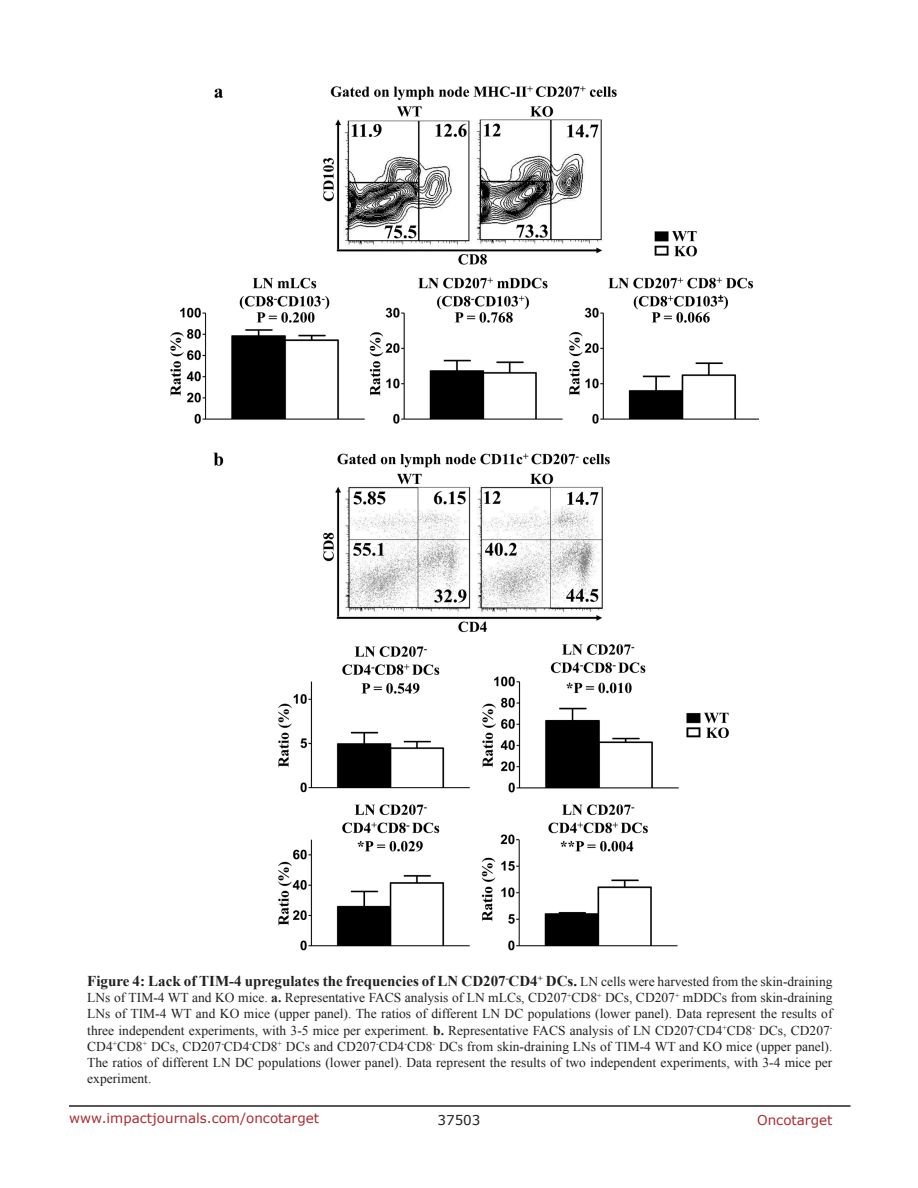
<style>
.page{position:relative;width:918px;height:1188px;background:#fff}
.page>*{position:absolute;margin:0;border:0;box-sizing:border-box;transform-origin:0 0}
.t1{font:700 15px "Times New Roman";color:#221f22}
.t2{font:13.5px/16.2px "Times New Roman";color:#221f22;text-align:justify}
.t3{font:13.5px "Verdana";color:#ac2b31}
.t4{font:13.5px "Verdana";color:#221f22}
.s1{font-weight:400;font-size:13.5px}
.s2{font-weight:700}
</style>
<div class="page">
<hr style="left:69px;top:1105px;width:781px;height:2px;background:#231f20">
<img style="left:170px;top:86px;width:588px;height:865px">
<p class="t1" style="left:87px;top:971px;width:747px">Figure 4: Lack of TIM-4 upregulates the frequencies of LN CD207<sup>-</sup>CD4<sup>+</sup> DC s. <span class="s1">LN cells were harvested from the skin-draining</span></p>
<p class="t2" style="left:87px;top:989px;width:747px">LNs of TIM-4 WT and KO mice. <span class="s2">a.</span> Representative FACS analysis of LN mLCs, CD207<sup>+</sup>CD8<sup>+</sup> DCs, CD207<sup>+</sup> mDDCs from skin-draining LNs of TIM-4 WT and KO mice (upper panel). The ratios of different LN DC populations (lower panel). Data represent the results of three independent experiments, with 3-5 mice per experiment. <span class="s2">b.</span> Representative FACS analysis of LN CD207<sup>-</sup>CD4<sup>+</sup>CD8<sup>-</sup> DCs, CD207<sup>- </sup>CD4<sup>+</sup>CD8<sup>+</sup> DCs, CD207<sup>-</sup>CD4<sup>-</sup>CD8<sup>+</sup> DCs and CD207<sup>-</sup>CD4<sup>-</sup>CD8<sup>-</sup> DCs from skin-draining LNs of TIM-4 WT and KO mice (upper panel).<br>The ratios of different LN DC populations (lower panel). Data represent the results of two independent experiments, with 3-4 mice per experiment.</p>
<p class="t3" style="left:69px;top:1109px;width:252px">www.impactjournals.com/oncotarget</p>
<p class="t4" style="left:438px;top:1111px;width:44px">37503</p>
<p class="t3" style="left:757px;top:1111px;width:77px">Oncotarget</p>
</div>
